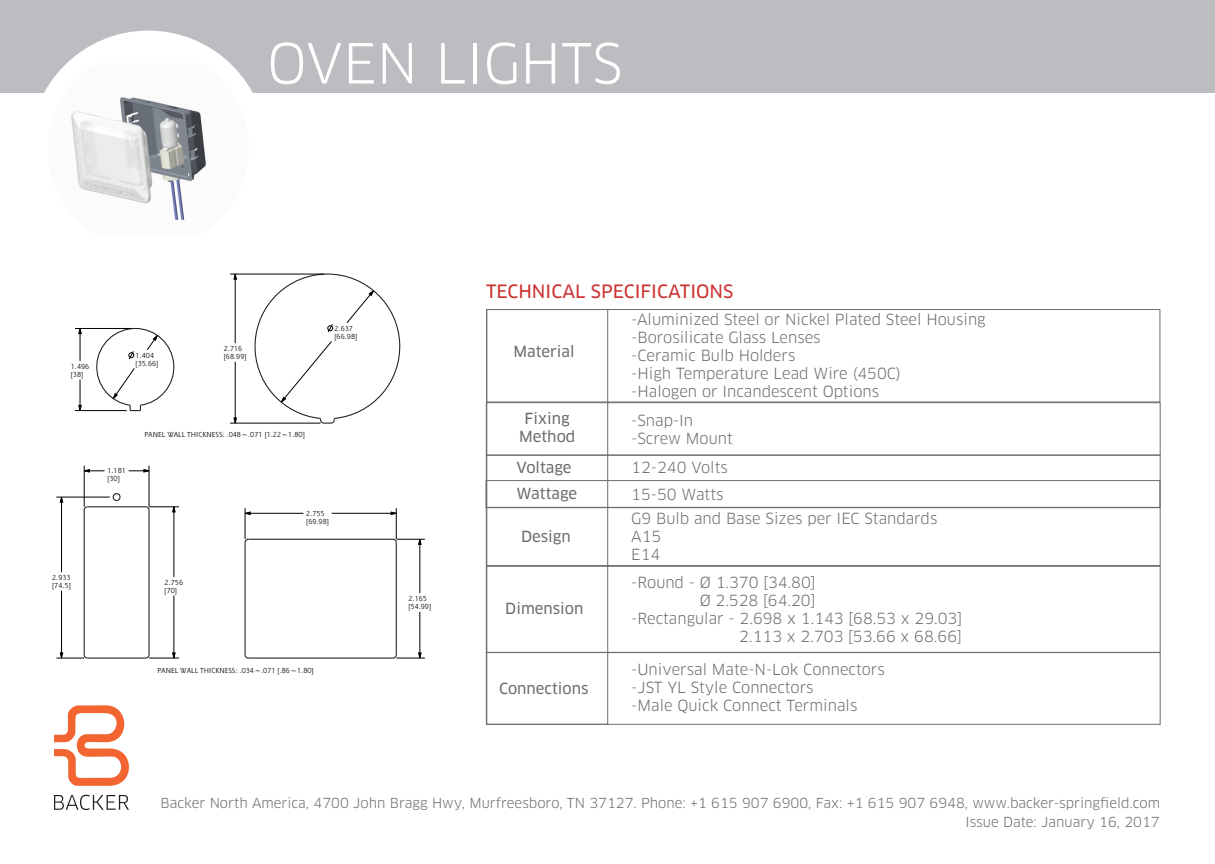
<style>
.page{position:relative;width:1215px;height:864px;background:#fff}
.page>*{position:absolute;margin:0;border:0;box-sizing:border-box;transform-origin:0 0}
.t1{font:54px "Clan Pro";color:#fff}
.t2{font:18px "Clan Pro News";color:#c33}
.t3{font:15px "Clan Pro";color:#6c6d70}
.t4{font:15px/18px "Clan Pro News";color:#6c6d70;text-align:center}
.t5{font:13.5px "Clan Pro";color:#6c6d70}
.t6{font:7.2px/7.8px "Shannon";color:#000}
</style>
<div class="page">
<div style="left:486px;top:652px;width:675px;height:73px;border:1px solid #6c6d70"></div>
<div style="left:486px;top:309px;width:674px;height:93px;border:1px solid #6c6d70"></div>
<div style="left:0;top:0;width:1215px;height:92px;background:#bcbdc0"></div>
<svg style="left:54px;top:795px;width:75px;height:15px"></svg>
<svg style="left:54px;top:705px;width:75px;height:81px"></svg>
<div style="left:486px;top:402px;width:675px;height:54px;border:1px solid #6c6d70"></div>
<div style="left:486px;top:309px;width:122px;height:416px;border:1px solid #6c6d70"></div>
<div style="left:486px;top:455px;width:675px;height:53px;border:1px solid #6c6d70"></div>
<div style="left:486px;top:507px;width:675px;height:59px;border:1px solid #6c6d70"></div>
<div style="left:486px;top:566px;width:675px;height:87px;border:1px solid #6c6d70"></div>
<div style="left:486px;top:480px;width:674px;height:28px;border:1px solid #6c6d70"></div>
<hr style="left:88px;top:658px;width:58px;height:1px;background:#222226">
<hr style="left:248px;top:658px;width:145px;height:1px;background:#222226">
<hr style="left:84px;top:510px;width:1px;height:145px;background:#222226">
<hr style="left:148px;top:510px;width:2px;height:145px;background:#222226">
<hr style="left:248px;top:539px;width:145px;height:1px;background:#222226">
<hr style="left:88px;top:506px;width:58px;height:1px;background:#222226">
<hr style="left:245px;top:543px;width:1px;height:112px;background:#222226">
<hr style="left:396px;top:543px;width:1px;height:112px;background:#222226">
<svg style="left:83px;top:506px;width:6px;height:5px"></svg>
<svg style="left:145px;top:654px;width:5px;height:5px"></svg>
<svg style="left:145px;top:506px;width:5px;height:5px"></svg>
<svg style="left:244px;top:654px;width:5px;height:5px"></svg>
<svg style="left:244px;top:538px;width:5px;height:6px"></svg>
<hr style="left:61px;top:497px;width:1px;height:75px;background:#000">
<hr style="left:61px;top:591px;width:1px;height:67px;background:#000">
<svg style="left:56px;top:653px;width:33px;height:6px"></svg>
<hr style="left:149px;top:658px;width:30px;height:1px;background:#000">
<svg style="left:392px;top:653px;width:33px;height:6px"></svg>
<hr style="left:80px;top:328px;width:1px;height:33px;background:#000">
<hr style="left:80px;top:380px;width:1px;height:31px;background:#000">
<hr style="left:84px;top:466px;width:1px;height:41px;background:#000">
<svg style="left:96px;top:327px;width:79px;height:84px"></svg>
<hr style="left:149px;top:466px;width:1px;height:41px;background:#000">
<hr style="left:174px;top:507px;width:1px;height:70px;background:#000">
<hr style="left:174px;top:596px;width:1px;height:62px;background:#000">
<svg style="left:392px;top:538px;width:33px;height:6px"></svg>
<hr style="left:332px;top:513px;width:64px;height:1px;background:#000">
<hr style="left:245px;top:513px;width:58px;height:1px;background:#000">
<hr style="left:149px;top:507px;width:30px;height:1px;background:#000">
<hr style="left:56px;top:497px;width:54px;height:1px;background:#000">
<hr style="left:235px;top:274px;width:1px;height:69px;background:#000">
<hr style="left:235px;top:362px;width:1px;height:61px;background:#000">
<hr style="left:245px;top:508px;width:1px;height:31px;background:#000">
<svg style="left:253px;top:273px;width:148px;height:151px"></svg>
<svg style="left:129px;top:470px;width:20px;height:2px"></svg>
<svg style="left:84px;top:470px;width:21px;height:2px"></svg>
<hr style="left:230px;top:423px;width:90px;height:1px;background:#000">
<hr style="left:75px;top:410px;width:52px;height:1px;background:#000">
<hr style="left:396px;top:508px;width:1px;height:31px;background:#000">
<hr style="left:75px;top:328px;width:57px;height:1px;background:#000">
<hr style="left:420px;top:539px;width:1px;height:54px;background:#000">
<hr style="left:420px;top:612px;width:1px;height:46px;background:#000">
<hr style="left:230px;top:274px;width:94px;height:1px;background:#000">
<div style="left:113px;top:493px;width:8px;height:8px;border:1px solid #222226;border-radius:50%"></div>
<div style="left:39px;top:40px;width:219px;height:219px;background:#fff;border-radius:50%"></div>
<img style="left:48px;top:64px;width:201px;height:156px">
<div style="left:30px;top:31px;width:237px;height:237px;border:18px solid #fff;border-radius:50%"></div>
<p class="t1" style="left:267px;top:31px;width:357px">OVEN LIGHTS</p>
<p class="t6" style="left:71px;top:363px;width:20px">1.496 [38]</p>
<p class="t6" style="left:136px;top:351px;width:24px">1.404 [35.66]</p>
<p class="t6" style="left:224px;top:345px;width:24px">2.716 [68.99]</p>
<p class="t6" style="left:335px;top:324px;width:24px">2.637 [66.98]</p>
<p class="t6" style="left:52px;top:574px;width:20px">2.933 [74.5]</p>
<p class="t6" style="left:107px;top:467px;width:20px">1.181 [30]</p>
<p class="t6" style="left:144px;top:430px;width:162px">PANEL WALL THICKNESS: .048~.071 [1.22~1.80]</p>
<p class="t6" style="left:306px;top:509px;width:24px">2.755 [69.98]</p>
<p class="t6" style="left:165px;top:579px;width:20px">2.756 [70]</p>
<p class="t6" style="left:157px;top:666px;width:158px">PANEL WALL THICKNESS: .034~.071 [.86~1.80]</p>
<p class="t6" style="left:408px;top:595px;width:24px">2.165 [54.99]</p>
<p class="t2" style="left:486px;top:281px;width:249px">TECHNICAL SPECIFICATIONS</p>
<p class="t4" style="left:513px;top:342px;width:63px">Material</p>
<p class="t3" style="left:631px;top:311px;width:356px">-Aluminized Steel or Nickel Plated Steel Housing</p>
<p class="t3" style="left:631px;top:329px;width:191px">-Borosilicate Glass Lenses</p>
<p class="t3" style="left:631px;top:347px;width:166px">-Ceramic Bulb Holders</p>
<p class="t3" style="left:631px;top:365px;width:271px">-High Temperature Lead Wire (450C)</p>
<p class="t3" style="left:631px;top:383px;width:249px">-Halogen or Incandescent Options</p>
<p class="t4" style="left:519px;top:410px;width:58px">Fixing<br>Method</p>
<p class="t3" style="left:631px;top:411px;width:63px">-Snap-In</p>
<p class="t3" style="left:631px;top:429px;width:103px">-Screw Mount</p>
<p class="t4" style="left:517px;top:459px;width:57px">Voltage</p>
<p class="t3" style="left:631px;top:459px;width:98px">12-240 Volts</p>
<p class="t4" style="left:517px;top:484px;width:62px">Wattage</p>
<p class="t3" style="left:631px;top:486px;width:94px">15-50 Watts</p>
<p class="t4" style="left:521px;top:528px;width:51px">Design</p>
<p class="t4" style="left:505px;top:600px;width:80px">Dimension</p>
<p class="t4" style="left:499px;top:679px;width:91px">Connections</p>
<p class="t3" style="left:631px;top:510px;width:308px">G9 Bulb and Base Sizes per IEC Standards</p>
<p class="t3" style="left:631px;top:528px;width:32px">A15</p>
<p class="t3" style="left:631px;top:546px;width:31px">E14</p>
<p class="t3" style="left:631px;top:573px;width:186px">-Round - Ø 1.370 [34.80]</p>
<p class="t3" style="left:700px;top:591px;width:117px">Ø 2.528 [64.20]</p>
<p class="t3" style="left:631px;top:609px;width:332px">-Rectangular - 2.698 x 1.143 [68.53 x 29.03]</p>
<p class="t3" style="left:739px;top:627px;width:224px">2.113 x 2.703 [53.66 x 68.66]</p>
<p class="t3" style="left:631px;top:660px;width:255px">-Universal Mate-N-Lok Connectors</p>
<p class="t3" style="left:631px;top:678px;width:184px">-JST YL Style Connectors</p>
<p class="t3" style="left:631px;top:696px;width:228px">-Male Quick Connect Terminals</p>
<p class="t5" style="left:160px;top:795px;width:1001px">Backer North America, 4700 John Bragg Hwy, Murfreesboro, TN 37127. Phone: +1 615 907 6900, Fax: +1 615 907 6948, www.backer-springfield.com</p>
<p class="t5" style="left:966px;top:814px;width:196px">Issue Date: January 16, 2017</p>
</div>
